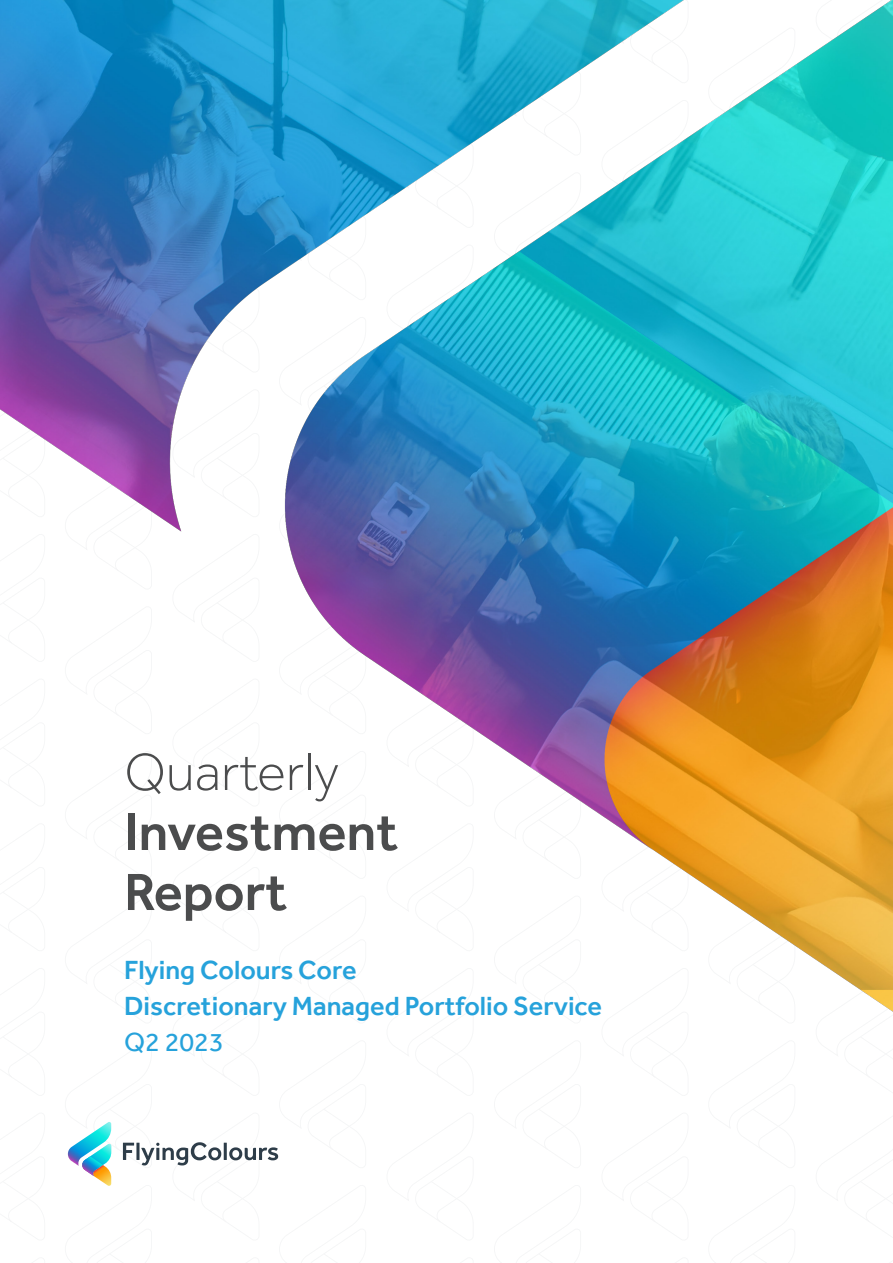
<style>
.page{position:relative;width:893px;height:1263px;background:#fff}
.page>*{position:absolute;margin:0;border:0;box-sizing:border-box;transform-origin:0 0}
.Heading{font:500 54px "Effra";color:#4b4c4d}
.Heading-2{font:300 54px "Effra";color:#4b4c4d}
.Heading-3{font:500 27px/36px "Effra";color:#26a2db}
.s1{font-weight:400}
</style>
<div class="page">
<svg style="left:67px;top:1122px;width:212px;height:64px"></svg>
<img style="left:0;top:0;width:893px;height:1012px">
<p class="Heading-2" style="left:124px;top:740px;width:216px">Quarterly</p>
<p class="Heading" style="left:124px;top:800px;width:275px">Investment</p>
<p class="Heading" style="left:124px;top:860px;width:164px">Report</p>
<p class="Heading-3" style="left:124px;top:951px;width:479px">Flying Colours Core<br>Discretionary Managed Portfolio Service<br><span class="s1">Q2 2023</span></p>
</div>
